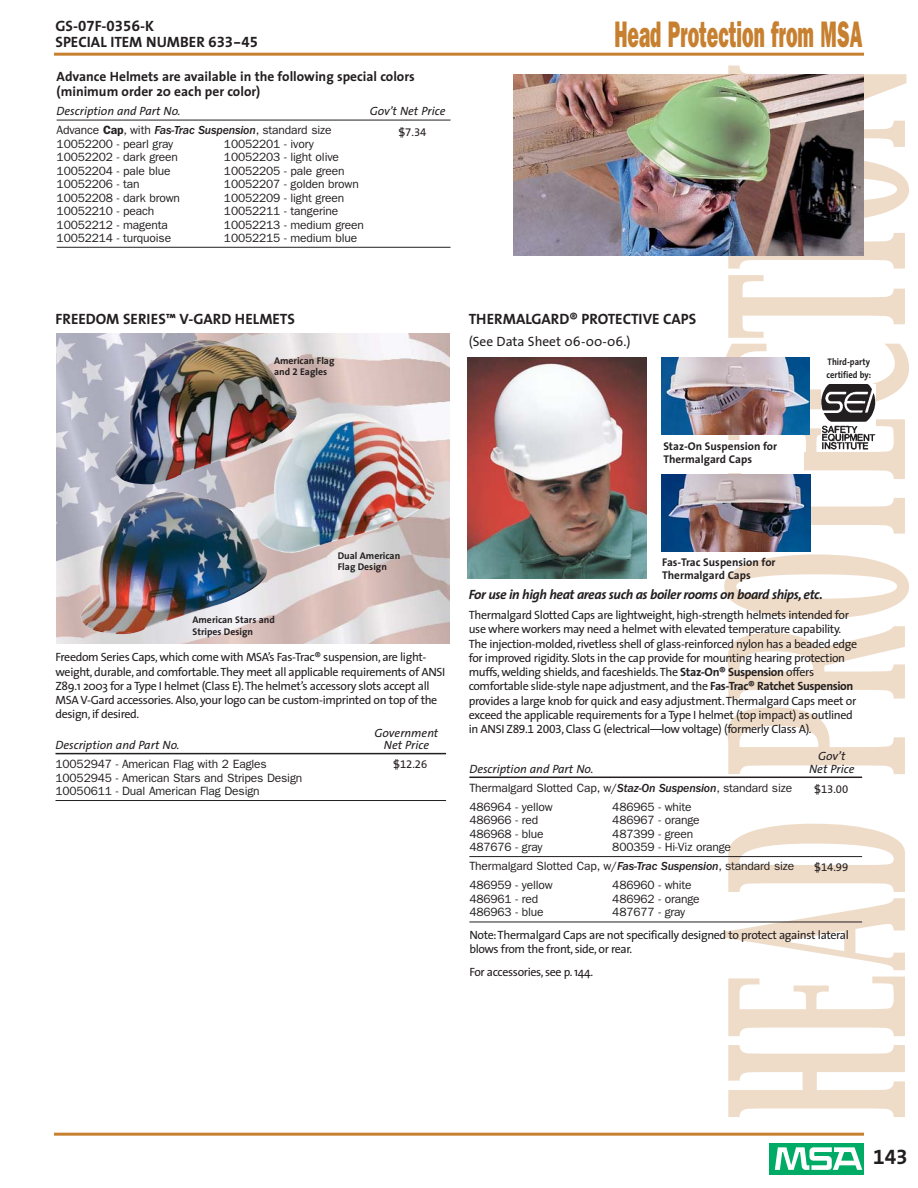
<style>
.page{position:relative;width:918px;height:1188px;background:#fff}
.page>*{position:absolute;margin:0;border:0;box-sizing:border-box;transform-origin:0 0}
.t1{font:37.05px "ITC Franklin Gothic Std Hvy";color:#c78030;scale:.52 1}
.t2{font:21px "The Sans Bold Expert";color:#231f20}
.t3{font:700 15px/15.9px "The Sans";color:#231f20}
.t4{font:700 13.5px/15px "The Sans";color:#231f20}
.t5{font:italic 700 13.5px "The Sans";letter-spacing:-.03em;color:#231f20}
.t6{font:13.5px "The Sans";color:#231f20}
.t7{font:12px/14.2px "The Sans";letter-spacing:-.03em;color:#231f20}
.t8{font:12px/13.5px "ITC Franklin Gothic Std";letter-spacing:-.01em;color:#231f20}
.t9{font:italic 12px "The Sans";color:#231f20}
.t10{font:700 11.25px/12.8px "The Sans";color:#231f20}
.t11{font:11.25px "The Sans Expert";color:#231f20}
.t12{font:700 9.75px/11.2px "The Sans";color:#231f20}
.t13{font:700 9.6px/12.8px "The Sans";color:#231f20;scale:.9 1}
.s1{font-family:"The Sans Bold Expert";font-weight:400}
.s2{font-weight:600}
.s3{font-family:"ITC Franklin Gothic Std Med It"}
.s4{font-weight:700}
.s5{font-family:"The Sans Expert"}
</style>
<div class="page">
<svg style="left:728px;top:1045px;width:177px;height:72px"></svg>
<svg style="left:728px;top:977px;width:177px;height:59px"></svg>
<svg style="left:725px;top:898px;width:180px;height:72px"></svg>
<svg style="left:728px;top:824px;width:177px;height:68px"></svg>
<svg style="left:728px;top:707px;width:177px;height:67px"></svg>
<svg style="left:728px;top:626px;width:177px;height:73px"></svg>
<svg style="left:725px;top:554px;width:184px;height:65px"></svg>
<svg style="left:728px;top:419px;width:177px;height:115px"></svg>
<svg style="left:725px;top:344px;width:184px;height:65px"></svg>
<svg style="left:728px;top:275px;width:177px;height:63px"></svg>
<svg style="left:728px;top:233px;width:177px;height:36px"></svg>
<svg style="left:864px;top:161px;width:45px;height:57px"></svg>
<svg style="left:728px;top:66px;width:178px;height:81px"></svg>
<div style="left:769px;top:1143px;width:94px;height:31px;background:#00ab66"></div>
<svg style="left:775px;top:1147px;width:87px;height:23px"></svg>
<hr style="left:54px;top:53px;width:810px;height:3px;background:#c78030">
<hr style="left:54px;top:1133px;width:810px;height:3px;background:#c78030">
<hr style="left:57px;top:120px;width:394px;height:1px;background:#231f20">
<hr style="left:57px;top:247px;width:394px;height:1px;background:#231f20">
<img style="left:513px;top:74px;width:351px;height:182px">
<img style="left:468px;top:357px;width:178px;height:222px">
<img style="left:821px;top:384px;width:55px;height:66px">
<img style="left:662px;top:358px;width:147px;height:77px">
<img style="left:661px;top:474px;width:150px;height:77px">
<div style="left:662px;top:440px;width:142px;height:32px;background:#fff"></div>
<hr style="left:469px;top:777px;width:393px;height:1px;background:#231f20">
<hr style="left:469px;top:856px;width:393px;height:1px;background:#231f20">
<hr style="left:469px;top:922px;width:393px;height:1px;background:#231f20">
<img style="left:56px;top:333px;width:393px;height:311px">
<img style="left:419px;top:478px;width:16px;height:32px">
<img style="left:81px;top:490px;width:189px;height:148px">
<img style="left:115px;top:339px;width:182px;height:146px">
<hr style="left:56px;top:753px;width:390px;height:1px;background:#231f20">
<hr style="left:56px;top:800px;width:390px;height:1px;background:#231f20">
<p class="t3" style="left:55px;top:19px;width:204px">GS-<span class="s1">07</span>F-<span class="s1">035</span>6-K<br>SPECIAL ITEM NUMBER <span class="s1">633-45</span></p>
<p class="t4" style="left:57px;top:71px;width:360px">Advance Helmets are available in the following special colors (minimum order 20 each per color)</p>
<p class="t9" style="left:57px;top:107px;width:126px">Description and Part No.</p>
<p class="t9" style="left:370px;top:107px;width:77px">Gov’t Net Price</p>
<p class="t8" style="left:57px;top:124px;width:276px">Advance <span class="s2">Cap</span>, with <span class="s3">Fas-Trac Suspension</span>, standard size<br>10052200 - pearl gray</p>
<p class="t11" style="left:398px;top:126px;width:29px">$7.34</p>
<p class="t8" style="left:224px;top:138px;width:92px">10052201 - ivory</p>
<p class="t8" style="left:57px;top:151px;width:123px">10052202 - dark green</p>
<p class="t8" style="left:224px;top:151px;width:117px">10052203 - light olive</p>
<p class="t8" style="left:57px;top:165px;width:115px">10052204 - pale blue</p>
<p class="t8" style="left:224px;top:165px;width:122px">10052205 - pale green</p>
<p class="t8" style="left:57px;top:178px;width:85px">10052206 - tan</p>
<p class="t8" style="left:224px;top:178px;width:136px">10052207 - golden brown</p>
<p class="t8" style="left:57px;top:192px;width:125px">10052208 - dark brown</p>
<p class="t8" style="left:224px;top:192px;width:122px">10052209 - light green</p>
<p class="t8" style="left:57px;top:205px;width:99px">10052210 - peach</p>
<p class="t8" style="left:224px;top:205px;width:116px">10052211 - tangerine</p>
<p class="t8" style="left:57px;top:219px;width:113px">10052212 - magenta</p>
<p class="t8" style="left:224px;top:219px;width:142px">10052213 - medium green</p>
<p class="t8" style="left:57px;top:232px;width:116px">10052214 - turquoise</p>
<p class="t8" style="left:224px;top:232px;width:135px">10052215 - medium blue</p>
<h1 class="t1" style="left:615px;top:20px;width:478px">Head Protection from MSA</h1>
<p class="t3" style="left:56px;top:313px;width:241px">FREEDOM SERIES™ V-GARD HELMETS</p>
<p class="t12" style="left:274px;top:356px;width:62px">American Flag and <span class="s1">2</span> Eagles</p>
<p class="t3" style="left:469px;top:313px;width:229px">THERMALGARD® PROTECTIVE CAPS</p>
<p class="t6" style="left:469px;top:336px;width:163px">(See Data Sheet 06-00-06.)</p>
<p class="t10" style="left:663px;top:441px;width:115px">Staz-On Suspension for<br>Thermalgard Caps</p>
<p class="t13" style="left:826px;top:356px;width:51px">Third-party certified by:</p>
<p class="t12" style="left:192px;top:615px;width:84px">American Stars and<br>Stripes Design</p>
<p class="t12" style="left:338px;top:551px;width:64px">Dual American<br>Flag Design</p>
<p class="t7" style="left:56px;top:651px;width:391px">Freedom Series Caps, which come with MSA’s Fas-Trac® suspension, are light&shy;weight, durable, and comfortable.They meet all applicable requirements of ANSI Z89.1 2003 for a Type I helmet (Class E).The helmet’s accessory slots accept all MSA V-Gard accessories. Also, your logo can be custom-imprinted on top of the design, if desired.</p>
<p class="t9" style="left:375px;top:728px;width:65px">Government</p>
<p class="t9" style="left:56px;top:741px;width:126px">Description and Part No.</p>
<p class="t9" style="left:384px;top:741px;width:47px">Net Price</p>
<p class="t8" style="left:56px;top:758px;width:248px">10052947 - American Flag with 2 Eagles<br>10052945 - American Stars and Stripes Design<br>10050611 - Dual American Flag Design</p>
<p class="t11" style="left:393px;top:757px;width:36px">$12.26</p>
<p class="t10" style="left:662px;top:557px;width:115px">Fas-Trac Suspension for<br>Thermalgard Caps</p>
<p class="t5" style="left:469px;top:590px;width:356px">For use in high heat areas such as boiler rooms on board ships, etc.</p>
<p class="t7" style="left:469px;top:609px;width:390px">Thermalgard Slotted Caps are lightweight, high-strength helmets intended for use where workers may need a helmet with elevated temperature capability.<br>The injection-molded, rivetless shell of glass-reinforced nylon has a beaded edge for improved rigidity. Slots in the cap provide for mounting hearing protection muffs, welding shields, and faceshields.The <span class="s4">Staz-On® Suspension</span> offers comfortable slide-style nape adjustment, and the <span class="s4">Fas-Trac® Ratchet Suspension </span>provides a large knob for quick and easy adjustment.Thermalgard Caps meet or exceed the applicable requirements for a Type I helmet (top impact) as outlined in ANSI Z<span class="s5">89.1 2003</span>, Class G (electrical—low voltage) (formerly Class A).</p>
<p class="t9" style="left:818px;top:752px;width:29px">Gov’t</p>
<p class="t9" style="left:469px;top:764px;width:126px">Description and Part No.</p>
<p class="t9" style="left:809px;top:764px;width:47px">Net Price</p>
<p class="t8" style="left:469px;top:779px;width:324px;line-height:18.9px">Thermalgard Slotted Cap, w/<span class="s3">Staz-On Suspension</span>, standard size<br>486964 - yellow</p>
<p class="t11" style="left:814px;top:782px;width:36px">$13.00</p>
<p class="t8" style="left:612px;top:801px;width:81px">486965 - white</p>
<p class="t8" style="left:469px;top:814px;width:70px">486966 - red</p>
<p class="t8" style="left:612px;top:814px;width:89px">486967 - orange</p>
<p class="t8" style="left:469px;top:828px;width:76px">486968 - blue</p>
<p class="t8" style="left:612px;top:828px;width:83px">487399 - green</p>
<p class="t8" style="left:469px;top:841px;width:75px">487676 - gray</p>
<p class="t8" style="left:469px;top:839px;width:326px;line-height:18.9px;text-indent:143px">800359 - Hi-Viz orange<br>Thermalgard Slotted Cap, w/<span class="s3">Fas-Trac Suspension</span>, standard size<br>486959 - yellow</p>
<p class="t8" style="left:612px;top:879px;width:81px">486960 - white</p>
<p class="t11" style="left:814px;top:860px;width:36px">$14.99</p>
<p class="t8" style="left:469px;top:893px;width:70px">486961 - red</p>
<p class="t8" style="left:612px;top:893px;width:89px">486962 - orange</p>
<p class="t8" style="left:469px;top:906px;width:76px">486963 - blue</p>
<p class="t8" style="left:612px;top:906px;width:75px">487677 - gray</p>
<p class="t7" style="left:469px;top:929px;width:381px">Note:Thermalgard Caps are not specifically designed to protect against lateral blows from the front, side, or rear.</p>
<p class="t7" style="left:469px;top:966px;width:125px">For accessories, see p. 144.</p>
<h2 class="t2" style="left:873px;top:1145px;width:36px">143</h2>
</div>
